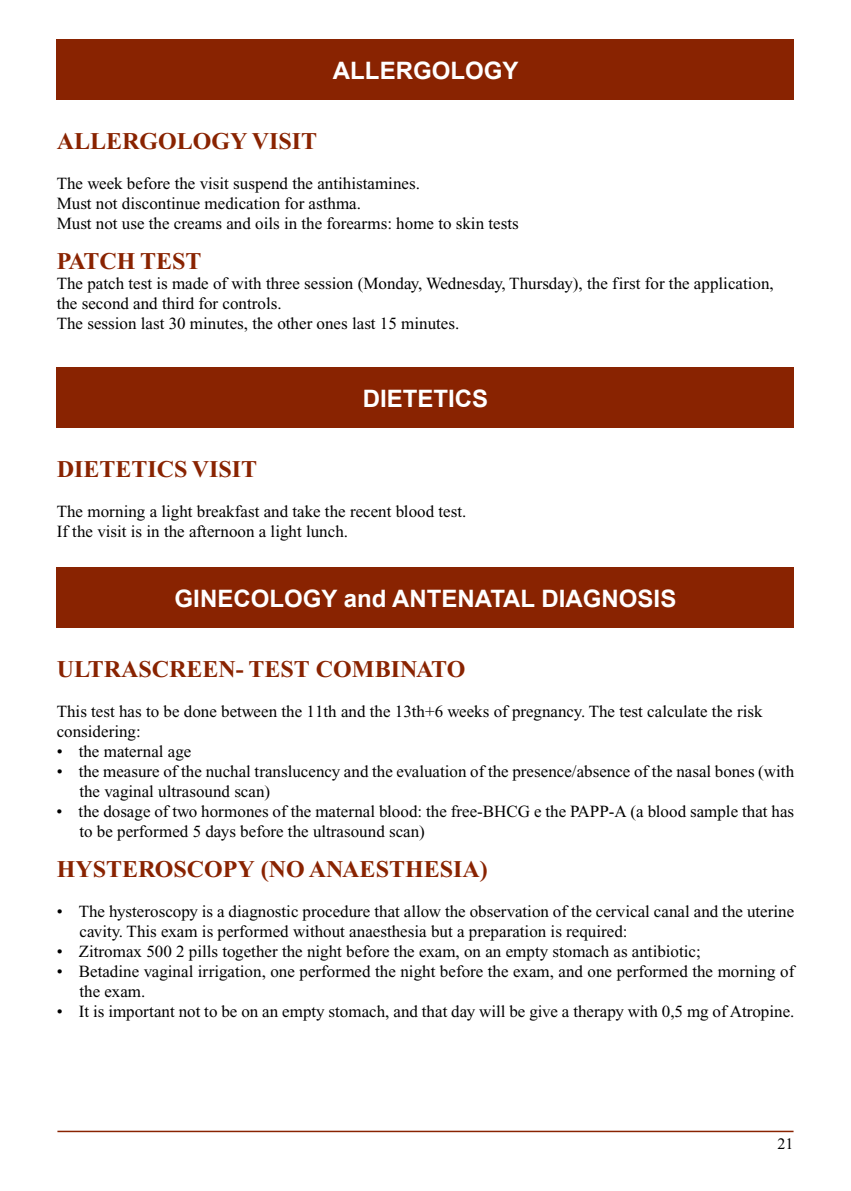
<style>
.page{position:relative;width:851px;height:1191px;background:#fff}
.page>*{position:absolute;margin:0;border:0;box-sizing:border-box;transform-origin:0 0}
.t1{font:700 24px "Times New Roman";color:#892301}
.t2{font:700 24px "Arial";color:#fff}
.t3{font:17px/20px "Times New Roman";color:#000}
.t4{font:16px "Times New Roman";color:#000}
</style>
<div class="page">
<hr style="left:57px;top:1130px;width:736px;height:2px;background:#892301">
<div style="left:57px;top:40px;width:737px;height:60px;background:#892301"></div>
<div style="left:57px;top:367px;width:737px;height:60px;background:#892301"></div>
<div style="left:57px;top:567px;width:737px;height:60px;background:#892301"></div>
<h1 class="t2" style="left:333px;top:55px;width:187px">ALLERGOLOGY</h1>
<h1 class="t1" style="left:57px;top:128px;width:262px">ALLERGOLOGY VISIT</h1>
<p class="t3" style="left:57px;top:173px;width:463px">The week before the visit suspend the antihistamines.<br>Must not discontinue medication for asthma.<br>Must not use the creams and oils in the forearms: home to skin tests</p>
<h1 class="t1" style="left:57px;top:248px;width:146px">PATCH TEST</h1>
<p class="t3" style="left:57px;top:273px;width:718px">The patch test is made of with three session (Monday, Wednesday, Thursday), the first for the application, the second and third for controls.<br>The session last 30 minutes, the other ones last 15 minutes.</p>
<h1 class="t2" style="left:363px;top:383px;width:127px">DIETETICS</h1>
<h1 class="t1" style="left:57px;top:455px;width:202px">DIETETICS VISIT</h1>
<p class="t3" style="left:57px;top:501px;width:411px">The morning a light breakfast and take the recent blood test.<br>If the visit is in the afternoon a light lunch.</p>
<h1 class="t2" style="left:175px;top:583px;width:503px">GINECOLOGY and ANTENATAL DIAGNOSIS</h1>
<h1 class="t1" style="left:57px;top:655px;width:410px">ULTRASCREEN- TEST COMBINATO</h1>
<p class="t3" style="left:57px;top:701px;width:707px">This test has to be done between the 11th and the 13th+6 weeks of pregnancy. The test calculate the risk considering:</p>
<p class="t3" style="left:57px;top:741px;width:136px">• the maternal age</p>
<p class="t3" style="left:79px;top:761px;width:716px;text-indent:-23px">• the measure of the nuchal translucency and the evaluation of the presence/absence of the nasal bones (with the vaginal ultrasound scan)</p>
<p class="t3" style="left:79px;top:801px;width:716px;text-indent:-23px">• the dosage of two hormones of the maternal blood: the free-BHCG e the PAPP-A (a blood sample that has to be performed 5 days before the ultrasound scan)</p>
<h1 class="t1" style="left:57px;top:855px;width:432px">HYSTEROSCOPY (NO ANAESTHESIA)</h1>
<p class="t3" style="left:79px;top:901px;width:716px;text-indent:-23px">• The hysteroscopy is a diagnostic procedure that allow the observation of the cervical canal and the uterine cavity. This exam is performed without anaesthesia but a preparation is required:</p>
<p class="t3" style="left:57px;top:941px;width:645px">• Zitromax 500 2 pills together the night before the exam, on an empty stomach as antibiotic;</p>
<p class="t3" style="left:79px;top:961px;width:716px;text-indent:-23px">• Betadine vaginal irrigation, one performed the night before the exam, and one performed the morning of the exam.</p>
<p class="t3" style="left:57px;top:1001px;width:739px">• It is important not to be on an empty stomach, and that day will be give a therapy with 0,5 mg of Atropine.</p>
<p class="t4" style="left:777px;top:1135px;width:17px">21</p>
</div>
